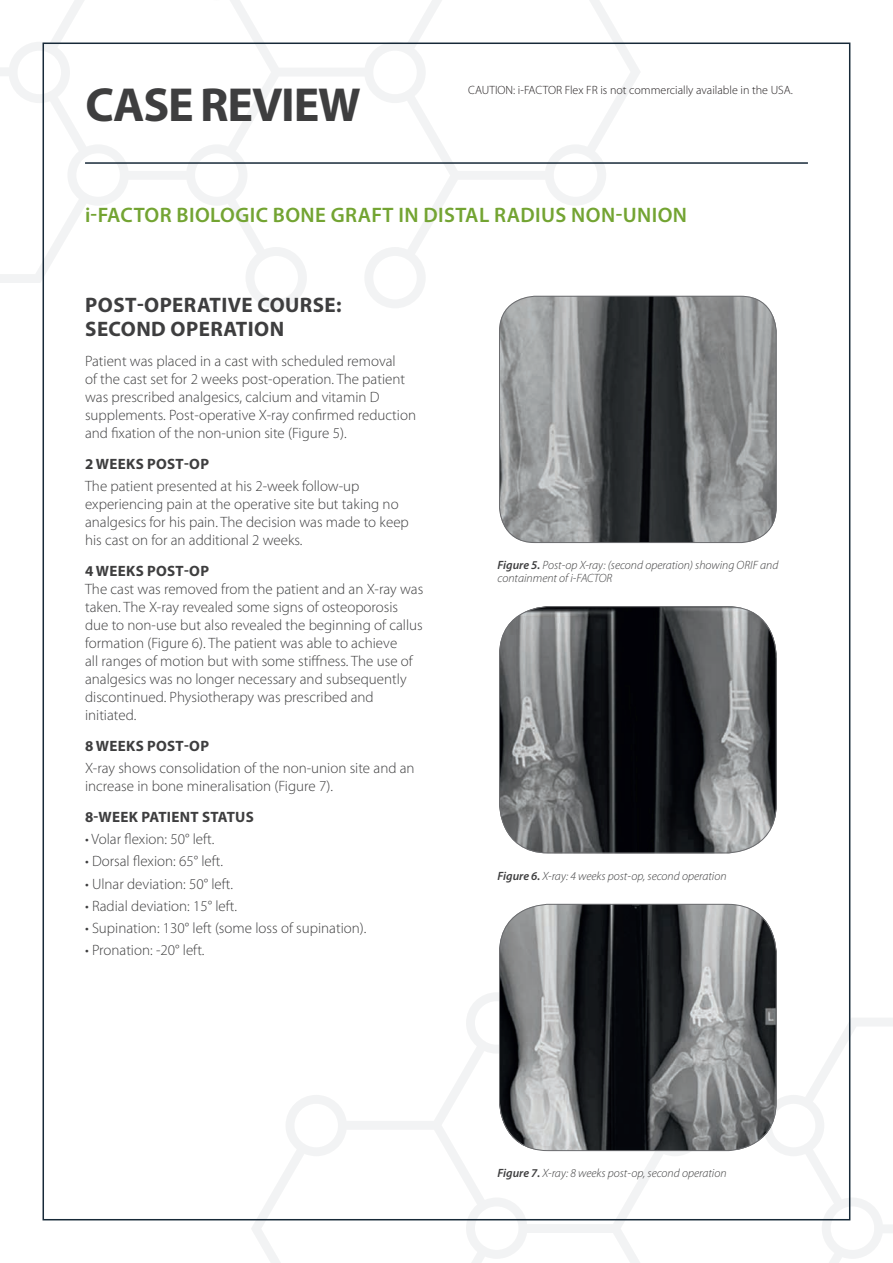
<style>
.page{position:relative;width:893px;height:1263px;background:#fff}
.page>*{position:absolute;margin:0;border:0;box-sizing:border-box;transform-origin:0 0}
.t1{font:700 48px "Myriad Pro";letter-spacing:-.025em;color:#3e3e3f}
.t2{font:600 21px "Myriad Pro";letter-spacing:.02em;color:#73a432}
.t3{font:700 21px/24px "Myriad Pro";letter-spacing:.02em;color:#3e3e3f}
.t4{font:300 15px/18px "Myriad Pro";color:#3e3e3f}
.t5{font:700 15px "Myriad Pro";letter-spacing:.02em;color:#3e3e3f}
.t6{font:italic 300 12px/13.5px "Myriad Pro";color:#3e3e3f}
.t7{font:300 12px "Myriad Pro";color:#231f20}
.s1{font-weight:600}
</style>
<div class="page">
<svg style="left:251px;top:992px;width:642px;height:271px"></svg>
<svg style="left:0;top:0;width:641px;height:308px"></svg>
<img style="left:499px;top:296px;width:278px;height:247px">
<div style="left:499px;top:296px;width:278px;height:247px;border:1px solid #6c6d70;border-radius:35px"></div>
<svg style="left:499px;top:606px;width:278px;height:248px;background:#545558"></svg>
<svg style="left:499px;top:903px;width:278px;height:248px;background:#636567"></svg>
<hr style="left:85px;top:162px;width:723px;height:2px;background:#172938">
<h1 class="t1" style="left:86px;top:74px;width:277px">CASE REVIEW</h1>
<p class="t7" style="left:468px;top:83px;width:326px">CAUTION: i-FACTOR Flex FR is not commercially available in the USA.</p>
<h2 class="t2" style="left:85px;top:202px;width:604px">i-FACTOR BIOLOGIC BONE GRAFT IN DISTAL RADIUS NON-UNION</h2>
<h2 class="t3" style="left:85px;top:292px;width:258px">POST-OPERATIVE COURSE:<br>SECOND OPERATION</h2>
<p class="t4" style="left:85px;top:352px;width:333px">Patient was placed in a cast with scheduled removal<br>of the cast set for 2 weeks post-operation. The patient was prescribed analgesics, calcium and vitamin D supplements. Post-operative X-ray confirmed reduction and fixation of the non-union site (Figure 5).</p>
<p class="t5" style="left:85px;top:454px;width:126px">2 WEEKS POST-OP</p>
<p class="t4" style="left:85px;top:477px;width:325px">The patient presented at his 2-week follow-up experiencing pain at the operative site but taking no analgesics for his pain. The decision was made to keep his cast on for an additional 2 weeks.</p>
<p class="t5" style="left:85px;top:561px;width:126px">4 WEEKS POST-OP</p>
<p class="t4" style="left:85px;top:580px;width:340px">The cast was removed from the patient and an X-ray was taken. The X-ray revealed some signs of osteoporosis due to non-use but also revealed the beginning of callus formation (Figure 6). The patient was able to achieve<br>all ranges of motion but with some stiffness. The use of analgesics was no longer necessary and subsequently discontinued. Physiotherapy was prescribed and initiated.</p>
<p class="t5" style="left:85px;top:736px;width:126px">8 WEEKS POST-OP</p>
<p class="t4" style="left:85px;top:759px;width:331px">X-ray shows consolidation of the non-union site and an increase in bone mineralisation (Figure 7).</p>
<p class="t5" style="left:85px;top:807px;width:170px">8-WEEK PATIENT STATUS</p>
<p class="t4" style="left:85px;top:830px;width:131px">• Volar flexion: 50° left.</p>
<p class="t4" style="left:85px;top:852px;width:140px">• Dorsal flexion: 65° left.</p>
<p class="t4" style="left:85px;top:874px;width:150px">• Ulnar deviation: 50° left.</p>
<p class="t4" style="left:85px;top:897px;width:154px">• Radial deviation: 15° left.</p>
<p class="t4" style="left:85px;top:919px;width:283px">• Supination: 130° left (some loss of supination).</p>
<p class="t4" style="left:85px;top:941px;width:121px">• Pronation: -20° left.</p>
<p class="t6" style="left:497px;top:558px;width:282px"><span class="s1">Figure 5.</span> Post-op X-ray: (second operation) showing ORIF and containment of i-FACTOR</p>
<p class="t6" style="left:497px;top:869px;width:230px"><span class="s1">Figure 6.</span> X-ray: 4 weeks post-op, second operation</p>
<p class="t6" style="left:497px;top:1166px;width:230px"><span class="s1">Figure 7.</span> X-ray: 8 weeks post-op, second operation</p>
</div>
